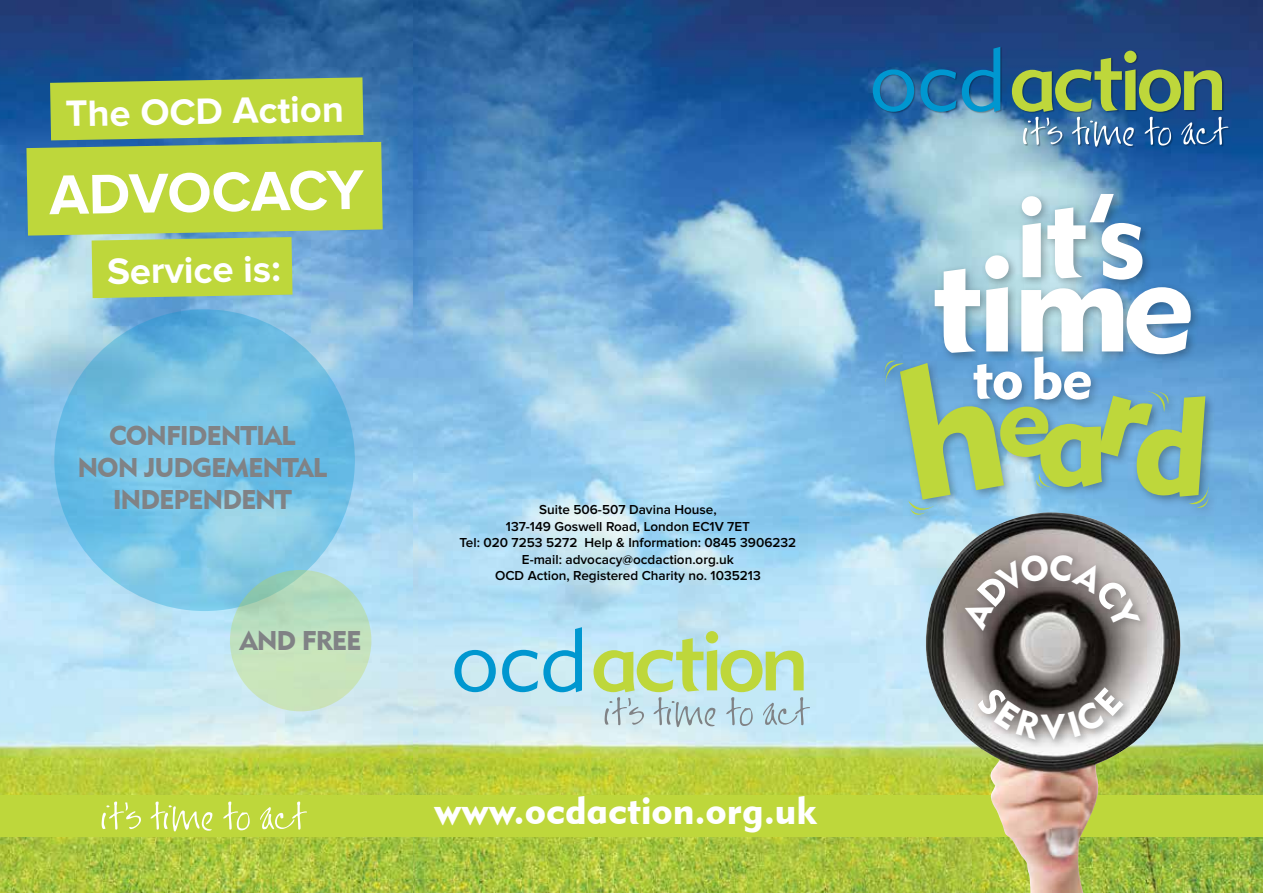
<style>
.page{position:relative;width:1263px;height:893px;background:#fff}
.page>*{position:absolute;margin:0;border:0;box-sizing:border-box;transform-origin:0 0}
.t1{font:139.65px "Geometric 415 BT Black A";color:#fff}
.t2{font:117.75px "Geometric 415 BT Black A";color:#fff}
.t3{font:104.85px "Geometric 415 BT Black A";color:#bed73b}
.t4{font:58.2px "Geometric 415 BT Black A";color:#fff}
.t5{font:700 57.75px "Proxima Nova";color:#fff}
.t6{font:39px "Geometric 415 BT Black A";color:#fff}
.t7{font:700 37.95px "Proxima Nova";color:#fff}
.t8{font:27px/32.4px "Geometric 415 BT Black A";letter-spacing:-.04em;color:#808285;text-align:center}
.t9{font:600 13.5px/16.5px "Proxima Nova";color:#000;text-align:center}
.s1{font-size:103.8px}
.s2{font-size:130.8px}
</style>
<div class="page">
<img style="left:412px;top:0;width:851px;height:893px">
<img style="left:0;top:0;width:412px;height:893px">
<div style="left:0;top:795px;width:1263px;height:41px;background:#bed73b"></div>
<img style="left:919px;top:512px;width:264px;height:381px">
<div style="left:974px;top:683px;width:160px;height:68px;background:#000;opacity:.3"></div>
<div style="left:961px;top:550px;width:190px;height:92px;background:#000;opacity:.3"></div>
<div style="left:873px;top:47px;width:357px;height:102px;background:#000;opacity:.3"></div>
<svg style="left:873px;top:69px;width:41px;height:43px;background:#1d7bb2"></svg>
<svg style="left:920px;top:69px;width:36px;height:43px;background:#1973ab"></svg>
<svg style="left:962px;top:47px;width:38px;height:65px;background:#196ea7"></svg>
<svg style="left:1012px;top:51px;width:216px;height:96px;background:#517a7f"></svg>
<div style="left:896px;top:189px;width:320px;height:321px;background:#000;opacity:.3"></div>
<svg style="left:454px;top:650px;width:42px;height:42px;background:#7cc8e4"></svg>
<svg style="left:502px;top:627px;width:80px;height:65px;background:#90d2ea"></svg>
<svg style="left:593px;top:631px;width:217px;height:96px;background:#c0dfc4"></svg>
<svg style="left:54px;top:309px;width:301px;height:302px;background:#74c1e4"></svg>
<svg style="left:102px;top:802px;width:39px;height:28px"></svg>
<svg style="left:151px;top:802px;width:61px;height:29px"></svg>
<svg style="left:223px;top:802px;width:27px;height:28px"></svg>
<svg style="left:260px;top:802px;width:47px;height:28px"></svg>
<svg style="left:230px;top:570px;width:141px;height:141px;background:#bddfbc"></svg>
<svg style="left:26px;top:77px;width:357px;height:221px;background:#a9c95c"></svg>
<div style="left:1185px;top:480px;width:34px;height:38px;background:#6faede"></div>
<div style="left:1141px;top:386px;width:34px;height:35px;background:#68a5dc"></div>
<div style="left:1153px;top:387px;width:26px;height:26px;background:#68a5dc"></div>
<div style="left:1031px;top:470px;width:33px;height:29px;background:#000;opacity:.3"></div>
<svg style="left:1035px;top:473px;width:22px;height:16px"></svg>
<div style="left:880px;top:356px;width:33px;height:39px;background:#68a5db"></div>
<div style="left:904px;top:497px;width:43px;height:29px;background:#000;opacity:.3"></div>
<svg style="left:976px;top:687px;width:147px;height:54px;background:#898583"></svg>
<svg style="left:959px;top:552px;width:182px;height:79px;background:#7e7775"></svg>
<svg style="left:883px;top:353px;width:121px;height:166px;background:#69a1c9"></svg>
<svg style="left:1098px;top:390px;width:112px;height:120px;background:#6298c1"></svg>
<h3 class="t7" style="left:65px;top:96px;width:280px;rotate:-1deg">The OCD Action</h3>
<h3 class="t5" style="left:49px;top:169px;width:316px;rotate:-1deg">ADVOCACY</h3>
<h3 class="t7" style="left:107px;top:254px;width:175px;rotate:-1deg">Service is:</h3>
<h3 class="t8" style="left:77px;top:419px;width:251px">Confidential<br>Non judgemental<br>Independent</h3>
<h3 class="t8" style="left:240px;top:623px;width:123px">AN D FREE</h3>
<p class="t9" style="left:460px;top:502px;width:338px">Suite 506-507 Davina House,<br>137-149 Goswell Road, London EC1V 7ET<br>Tel: 020 7253 5272 Help &amp; Information: 0845 3906232<br>E-mail: advocacy@ocdaction.org.uk<br>OCD Action, Registered Charity no. 1035213</p>
<h3 class="t6" style="left:434px;top:786px;width:384px">www.ocdaction.org.uk</h3>
<h2 class="t2" style="left:1016px;top:164px;width:132px">it<span class="s1">’</span>s</h2>
<h1 class="t1" style="left:932px;top:217px;width:264px">time</h1>
<h3 class="t4" style="left:972px;top:342px;width:122px">to be</h3>
<h3 class="t3" style="left:997px;top:354px;width:113px">e<span class="s2">a</span></h3>
</div>
